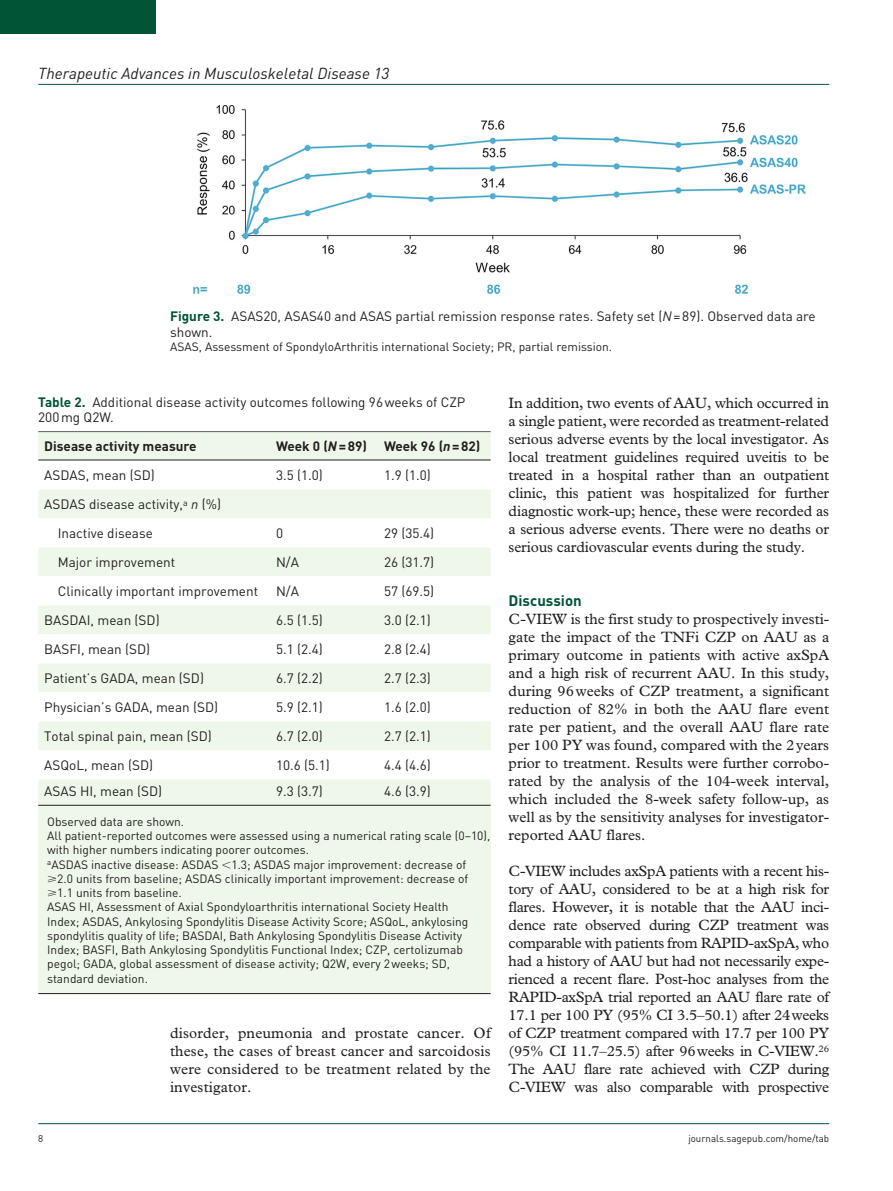
<style>
.page{position:relative;width:893px;height:1191px;background:#fff}
.page>*{position:absolute;margin:0;border:0;box-sizing:border-box;transform-origin:0 0}
.t1{font:italic 15.75px "DIN";color:#231f20}
.t2{font:15px/18px "Plantin Std";letter-spacing:-.005em;color:#231f20;text-align:justify}
.t3{font:700 15px "DIN";color:#015436}
.t4{font:13.5px/15.8px "DIN";color:#231f20}
.t5{font:700 13.5px "DIN";color:#231f20}
.t6{font:12px/14.2px "DIN";color:#231f20}
.t7{font:9.75px "DIN";color:#231f20}
.s1{font-weight:700;color:#015436}
.s2{font-style:italic}
</style>
<div class="page">
<hr style="left:38px;top:84px;width:791px;height:1px;background:#015436">
<hr style="left:38px;top:1123px;width:791px;height:1px;background:#015436">
<div style="left:0;top:0;width:155px;height:34px;background:#015436"></div>
<img style="left:194px;top:106px;width:612px;height:187px">
<div style="left:38px;top:805px;width:453px;height:188px;background:#eff7ea"></div>
<hr style="left:38px;top:431px;width:453px;height:1px;background:#231f20">
<hr style="left:38px;top:993px;width:453px;height:1px;background:#231f20">
<div style="left:38px;top:432px;width:453px;height:373px;background:#eff7ea"></div>
<svg style="left:38px;top:460px;width:453px;height:319px"></svg>
<hr style="left:38px;top:459px;width:232px;height:1px;background:#231f20">
<hr style="left:270px;top:459px;width:108px;height:1px;background:#231f20">
<hr style="left:378px;top:459px;width:113px;height:1px;background:#231f20">
<hr style="left:38px;top:805px;width:232px;height:1px;background:#231f20">
<hr style="left:270px;top:805px;width:108px;height:1px;background:#231f20">
<hr style="left:378px;top:805px;width:113px;height:1px;background:#231f20">
<p class="t1" style="left:38px;top:63px;width:353px">Therapeutic Advances in Musculoskeletal Disease 13</p>
<p class="t4" style="left:170px;top:308px;width:647px"><span class="s1">Figure 3.</span> ASAS20, ASAS40 and ASAS partial remission response rates. Safety set (<span class="s2">N</span>=89). Observed data are shown.</p>
<p class="t6" style="left:170px;top:339px;width:444px">ASAS, Assessment of SpondyloArthritis international Society; PR, partial remission.</p>
<p class="t4" style="left:38px;top:394px;width:429px"><span class="s1">Table 2.</span> Additional disease activity outcomes following 96weeks of CZP<br>200mg Q2W.</p>
<p class="t5" style="left:44px;top:437px;width:154px">Disease activity measure</p>
<p class="t5" style="left:276px;top:437px;width:92px">Week 0 (<span class="s2">N</span>=89)</p>
<p class="t5" style="left:384px;top:437px;width:98px">Week 96 (<span class="s2">n</span>=82)</p>
<p class="t4" style="left:44px;top:467px;width:112px">ASDAS, mean (SD)</p>
<p class="t4" style="left:276px;top:467px;width:48px">3.5 (1.0)</p>
<p class="t4" style="left:384px;top:467px;width:48px">1.9 (1.0)</p>
<p class="t4" style="left:58px;top:490px;width:165px;line-height:29px;text-indent:-13px">ASDAS disease activity,<sup>a</sup> <span class="s2">n</span> (%)<br>Inactive disease</p>
<p class="t4" style="left:276px;top:525px;width:9px">0</p>
<p class="t4" style="left:384px;top:525px;width:52px">29 (35.4)</p>
<p class="t4" style="left:58px;top:554px;width:119px">Major improvement</p>
<p class="t4" style="left:276px;top:554px;width:24px">N/A</p>
<p class="t4" style="left:384px;top:554px;width:52px">26 (31.7)</p>
<p class="t4" style="left:58px;top:583px;width:202px">Clinically important improvement</p>
<p class="t4" style="left:276px;top:583px;width:24px">N/A</p>
<p class="t4" style="left:384px;top:583px;width:52px">57 (69.5)</p>
<p class="t4" style="left:44px;top:612px;width:117px">BASDAI, mean (SD)</p>
<p class="t4" style="left:276px;top:612px;width:48px">6.5 (1.5)</p>
<p class="t4" style="left:384px;top:612px;width:48px">3.0 (2.1)</p>
<p class="t4" style="left:44px;top:641px;width:107px">BASFI, mean (SD)</p>
<p class="t4" style="left:276px;top:641px;width:48px">5.1 (2.4)</p>
<p class="t4" style="left:384px;top:641px;width:48px">2.8 (2.4)</p>
<p class="t4" style="left:44px;top:670px;width:161px">Patient’s GADA, mean (SD)</p>
<p class="t4" style="left:276px;top:670px;width:48px">6.7 (2.2)</p>
<p class="t4" style="left:384px;top:670px;width:48px">2.7 (2.3)</p>
<p class="t4" style="left:44px;top:699px;width:175px">Physician’s GADA, mean (SD)</p>
<p class="t4" style="left:276px;top:699px;width:48px">5.9 (2.1)</p>
<p class="t4" style="left:384px;top:699px;width:48px">1.6 (2.0)</p>
<p class="t4" style="left:44px;top:728px;width:169px">Total spinal pain, mean (SD)</p>
<p class="t4" style="left:276px;top:728px;width:48px">6.7 (2.0)</p>
<p class="t4" style="left:384px;top:728px;width:48px">2.7 (2.1)</p>
<p class="t4" style="left:44px;top:757px;width:110px">ASQoL, mean (SD)</p>
<p class="t4" style="left:276px;top:757px;width:55px">10.6 (5.1)</p>
<p class="t4" style="left:384px;top:757px;width:48px">4.4 (4.6)</p>
<p class="t4" style="left:44px;top:783px;width:120px">ASAS HI, mean (SD)</p>
<p class="t4" style="left:276px;top:783px;width:48px">9.3 (3.7)</p>
<p class="t4" style="left:384px;top:783px;width:48px">4.6 (3.9)</p>
<p class="t6" style="left:47px;top:814px;width:444px">Observed data are shown.<br>All patient-reported outcomes were assessed using a numerical rating scale (0–10), with higher numbers indicating poorer outcomes.<br><sup>a</sup>ASDAS inactive disease: ASDAS 1.3; ASDAS major improvement: decrease of ⩾2.0 units from baseline; ASDAS clinically important improvement: decrease of ⩾1.1 units from baseline.<br>ASAS HI, Assessment of Axial Spondyloarthritis international Society Health<br>Index; ASDAS, Ankylosing Spondylitis Disease Activity Score; ASQoL, ankylosing spondylitis quality of life; BASDAI, Bath Ankylosing Spondylitis Disease Activity Index; BASFI, Bath Ankylosing Spondylitis Functional Index; CZP, certolizumab pegol; GADA, global assessment of disease activity; Q2W, every 2weeks; SD, standard deviation.</p>
<p class="t2" style="left:170px;top:1024px;width:322px">disorder, pneumonia and prostate cancer. Of these, the cases of breast cancer and sarcoidosis were considered to be treatment related by the investigator.</p>
<p class="t2" style="left:509px;top:394px;width:322px">In addition, two events of AAU, which occurred in a single patient, were recorded as treatment-related serious adverse events by the local investigator. As local treatment guidelines required uveitis to be treated in a hospital rather than an outpatient clinic, this patient was hospitalized for further diagnostic work-up; hence, these were recorded as a serious adverse events. There were no deaths or serious cardiovascular events during the study.</p>
<p class="t3" style="left:509px;top:591px;width:75px">Discussion</p>
<p class="t2" style="left:509px;top:610px;width:322px">C-VIEW is the first study to prospectively investi&shy;gate the impact of the TNFi CZP on AAU as a primary outcome in patients with active axSpA and a high risk of recurrent AAU. In this study, during 96weeks of CZP treatment, a significant reduction of 82% in both the AAU flare event rate per patient, and the overall AAU flare rate per 100 PY was found, compared with the 2years prior to treatment. Results were further corrobo&shy;rated by the analysis of the 104-week interval, which included the 8-week safety follow-up, as well as by the sensitivity analyses for investigator&shy;reported AAU flares.</p>
<p class="t2" style="left:509px;top:862px;width:322px">C-VIEW includes axSpA patients with a recent his&shy;tory of AAU, considered to be at a high risk for flares. However, it is notable that the AAU inci&shy;dence rate observed during CZP treatment was comparable with patients from RAPID-axSpA, who had a history of AAU but had not necessarily expe&shy;rienced a recent flare. Post-hoc analyses from the RAPID-axSpA trial reported an AAU flare rate of 17.1 per 100 PY (95% CI 3.5–50.1) after 24weeks of CZP treatment compared with 17.7 per 100 PY (95% CI 11.7–25.5) after 96weeks in C-VIEW.<sup>26<br></sup>The AAU flare rate achieved with CZP during C-VIEW was also comparable with prospective</p>
<p class="t7" style="left:38px;top:1132px;width:7px">8</p>
<p class="t7" style="left:688px;top:1132px;width:142px">journals.sagepub.com/home/tab</p>
</div>
